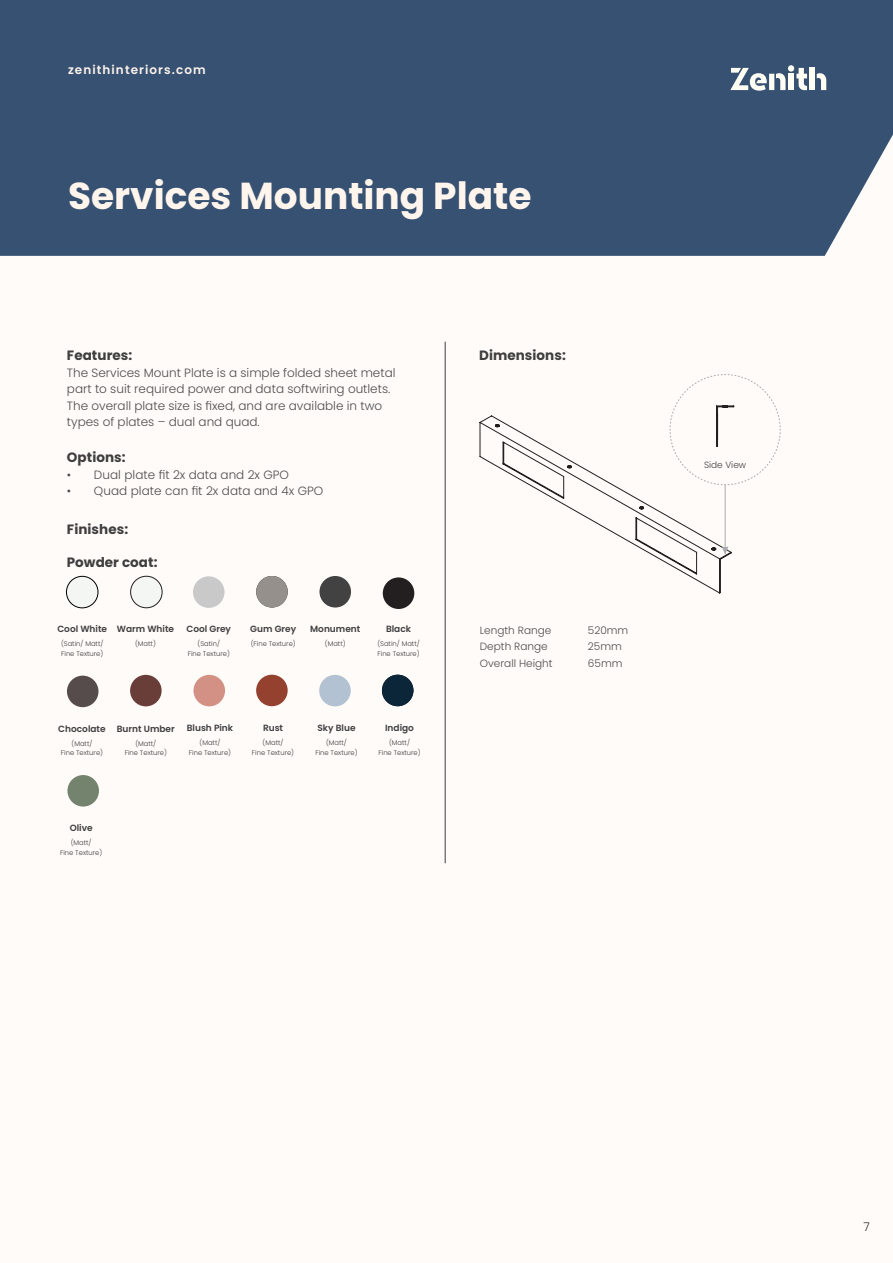
<style>
.page{position:relative;width:893px;height:1263px;background:#fffbf8}
.page>*{position:absolute;margin:0;border:0;box-sizing:border-box;transform-origin:0 0}
.PRODUCT_NAME{font:700 37.5px "Poppins";color:#fff5ed}
.COPY{font:700 13.5px "Poppins";letter-spacing:.005em;color:#3e3e3f}
.COPY-2{font:300 12px/16.5px "Poppins";color:#4b4c4d}
.t1{font:600 12px "Poppins";letter-spacing:.09em;color:#fdf3eb}
.t2{font:300 12px "Poppins";color:#312f30}
.t3{font:300 10.5px "Poppins";color:#4b4c4d}
.COLOURS_SPECS{font:600 9px "Poppins";color:#3e3e3f}
.COLOURS_SPECS-2{font:300 9px "Poppins";color:#3e3e3f}
.COLOURS_SPECS-3{font:300 6.75px/9.8px "Poppins";color:#3e3e3f;text-align:center}
</style>
<div class="page">
<div style="left:0;top:0;width:893px;height:256px;background:#375172"></div>
<div style="left:788px;top:74px;width:6px;height:16px;background:#fffef4"></div>
<div style="left:788px;top:65px;width:6px;height:7px;background:#fffef4;border-radius:50%"></div>
<svg style="left:796px;top:68px;width:11px;height:23px"></svg>
<div style="left:810px;top:68px;width:5px;height:22px;background:#fffef4"></div>
<svg style="left:817px;top:73px;width:9px;height:17px"></svg>
<svg style="left:730px;top:68px;width:55px;height:23px"></svg>
<svg style="left:479px;top:374px;width:302px;height:219px"></svg>
<hr style="left:445px;top:342px;width:1px;height:521px;background:#3e3e3f">
<div style="left:67px;top:775px;width:32px;height:31px;background:#74836e;border-radius:50%"></div>
<div style="left:130px;top:675px;width:32px;height:31px;background:#693e38;border-radius:50%"></div>
<div style="left:383px;top:577px;width:31px;height:32px;background:#231f20;border-radius:50%"></div>
<div style="left:193px;top:576px;width:32px;height:32px;background:#c9c9c9;border-radius:50%"></div>
<div style="left:131px;top:576px;width:31px;height:32px;background:#f4f6f3;border-radius:50%"></div>
<div style="left:131px;top:576px;width:31px;height:32px;border:1px solid #231f20;border-radius:50%"></div>
<div style="left:66px;top:576px;width:32px;height:32px;background:#f4f6f3;border-radius:50%"></div>
<div style="left:66px;top:576px;width:32px;height:32px;border:1px solid #000;border-radius:50%"></div>
<div style="left:193px;top:675px;width:32px;height:31px;background:#d39185;border-radius:50%"></div>
<div style="left:319px;top:675px;width:32px;height:31px;background:#b2c2d2;border-radius:50%"></div>
<div style="left:67px;top:676px;width:31px;height:31px;background:#564c4b;border-radius:50%"></div>
<div style="left:256px;top:675px;width:32px;height:31px;background:#94412f;border-radius:50%"></div>
<div style="left:382px;top:675px;width:31px;height:31px;background:#0b2539;border-radius:16px"></div>
<div style="left:319px;top:576px;width:32px;height:31px;background:#424242;border-radius:50%"></div>
<div style="left:256px;top:576px;width:32px;height:31px;background:#95908c;border-radius:16px"></div>
<p class="t1" style="left:68px;top:63px;width:139px">zenithinteriors.com</p>
<p class="PRODUCT_NAME" style="left:68px;top:174px;width:465px">Services Mounting Plate</p>
<p class="COPY" style="left:67px;top:348px;width:67px">Features:</p>
<p class="COPY-2" style="left:67px;top:364px;width:330px">The Services Mount Plate is a simple folded sheet metal part to suit required power and data softwiring outlets.<br>The overall plate size is fixed, and are available in two types of plates – dual and quad.</p>
<p class="COPY" style="left:67px;top:450px;width:60px">Options:</p>
<p class="COPY-2" style="left:67px;top:466px;width:224px">• Dual plate fit 2x data and 2x GPO</p>
<p class="COPY-2" style="left:67px;top:483px;width:258px">• Quad plate can fit 2x data and 4x GPO</p>
<p class="COPY" style="left:67px;top:522px;width:63px">Finishes:</p>
<p class="COPY" style="left:67px;top:555px;width:92px">Powder coat:</p>
<p class="COLOURS_SPECS" style="left:57px;top:624px;width:51px">Cool White</p>
<p class="COLOURS_SPECS-3" style="left:61px;top:639px;width:44px;text-align:left">(Satin/ Matt/<br>Fine Texture)</p>
<p class="COLOURS_SPECS" style="left:117px;top:624px;width:59px">Warm White</p>
<p class="COLOURS_SPECS-3" style="left:135px;top:639px;width:22px">(Matt)</p>
<p class="COLOURS_SPECS" style="left:186px;top:624px;width:46px">Cool Grey</p>
<p class="COLOURS_SPECS-3" style="left:188px;top:639px;width:44px">(Satin/<br>Fine Texture)</p>
<p class="COLOURS_SPECS" style="left:250px;top:624px;width:47px">Gum Grey</p>
<p class="COLOURS_SPECS-3" style="left:251px;top:639px;width:46px">(Fine Texture)</p>
<p class="COLOURS_SPECS" style="left:310px;top:624px;width:52px">Monument</p>
<p class="COLOURS_SPECS-3" style="left:325px;top:639px;width:22px">(Matt)</p>
<p class="COLOURS_SPECS" style="left:386px;top:624px;width:27px">Black</p>
<p class="COLOURS_SPECS-3" style="left:377px;top:639px;width:44px;text-align:left">(Satin/ Matt/<br>Fine Texture)</p>
<p class="COLOURS_SPECS" style="left:58px;top:723px;width:49px">Chocolate</p>
<p class="COLOURS_SPECS-3" style="left:61px;top:738px;width:44px">(Matt/<br>Fine Texture)</p>
<p class="COLOURS_SPECS" style="left:117px;top:723px;width:59px">Burnt Umber</p>
<p class="COLOURS_SPECS-3" style="left:125px;top:738px;width:44px">(Matt/<br>Fine Texture)</p>
<p class="COLOURS_SPECS" style="left:187px;top:723px;width:48px">Blush Pink</p>
<p class="COLOURS_SPECS-3" style="left:189px;top:738px;width:44px">(Matt/<br>Fine Texture)</p>
<p class="COLOURS_SPECS" style="left:263px;top:722px;width:22px">Rust</p>
<p class="COLOURS_SPECS-3" style="left:252px;top:738px;width:44px">(Matt/<br>Fine Texture)</p>
<p class="COLOURS_SPECS" style="left:317px;top:722px;width:40px">Sky Blue</p>
<p class="COLOURS_SPECS-3" style="left:315px;top:738px;width:44px">(Matt/<br>Fine Texture)</p>
<p class="COLOURS_SPECS" style="left:385px;top:722px;width:30px">Indigo</p>
<p class="COLOURS_SPECS-3" style="left:378px;top:738px;width:44px">(Matt/<br>Fine Texture)</p>
<p class="COLOURS_SPECS" style="left:70px;top:822px;width:25px">Olive</p>
<p class="COLOURS_SPECS-3" style="left:60px;top:838px;width:44px">(Matt/<br>Fine Texture)</p>
<p class="COPY" style="left:479px;top:347px;width:88px">Dimensions:</p>
<p class="t3" style="left:480px;top:624px;width:73px">Length Range</p>
<p class="t3" style="left:588px;top:624px;width:42px">520mm</p>
<p class="t3" style="left:480px;top:641px;width:69px">Depth Range</p>
<p class="t3" style="left:588px;top:641px;width:35px">25mm</p>
<p class="t3" style="left:480px;top:657px;width:74px">Overall Height</p>
<p class="t3" style="left:588px;top:657px;width:36px">65mm</p>
<p class="COLOURS_SPECS-2" style="left:704px;top:460px;width:44px">Side View</p>
<p class="t2" style="left:863px;top:1220px;width:8px">7</p>
</div>
